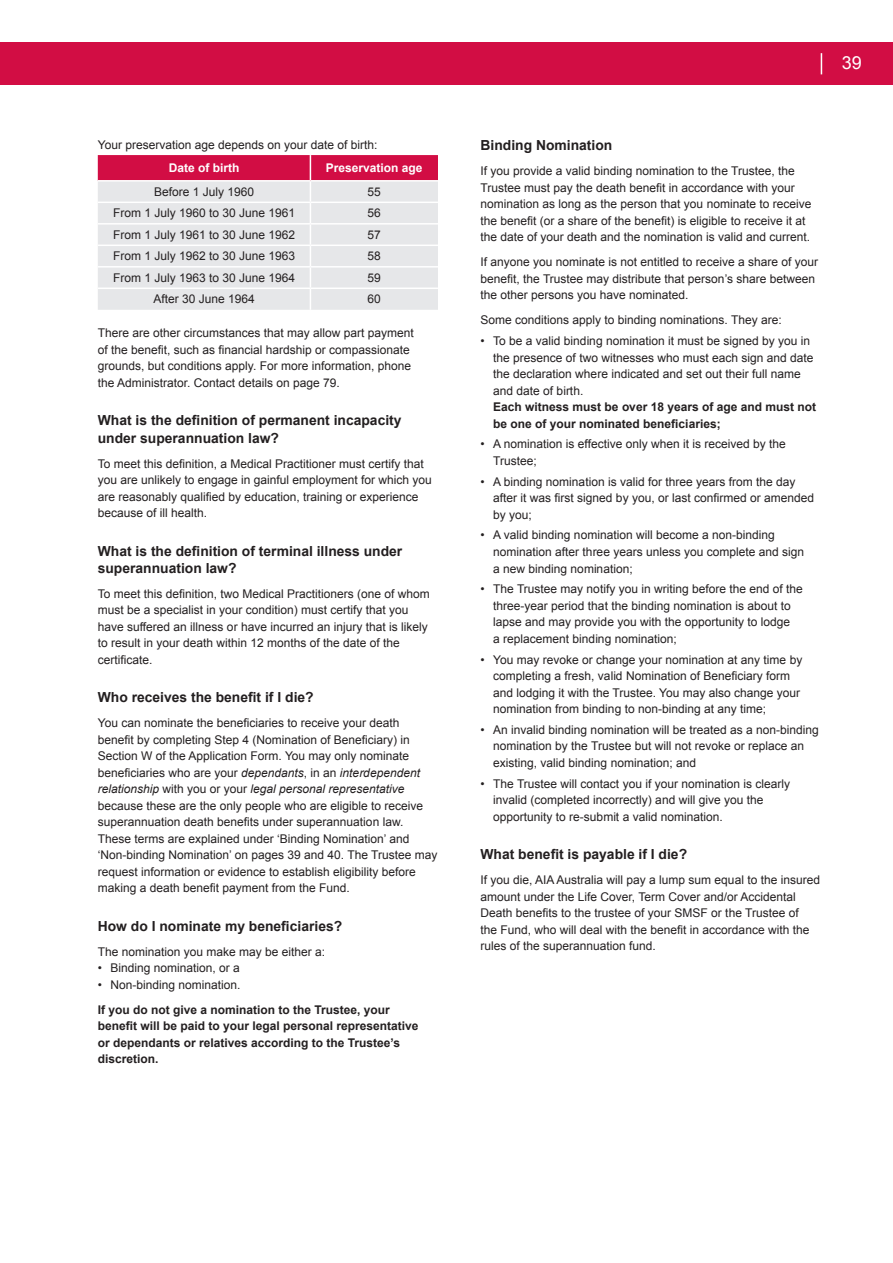
<style>
.page{position:relative;width:893px;height:1263px;background:#fff}
.page>*{position:absolute;margin:0;border:0;box-sizing:border-box;transform-origin:0 0}
.t1{font:18px "Arial";color:#fff}
.t2{font:700 13.8px/17.2px "Arial";color:#231f20}
.t3{font:12px/16.5px "Arial";color:#231f20}
.t4{font:700 12px/16.5px "Arial";color:#231f20}
.t5{font:700 12px "Arial";color:#fff}
.s1{font-style:italic}
</style>
<div class="page">
<div style="left:0;top:43px;width:893px;height:42px;background:#d20d44"></div>
<svg style="left:821px;top:53px;width:1px;height:21px"></svg>
<svg style="left:98px;top:155px;width:340px;height:155px;background:#e4c5cf"></svg>
<p class="t3" style="left:98px;top:137px;width:281px">Your preservation age depends on your date of birth:</p>
<p class="t5" style="left:169px;top:160px;width:72px">Date of birth</p>
<p class="t5" style="left:326px;top:160px;width:98px">Preservation age</p>
<p class="t3" style="left:154px;top:184px;width:102px">Before 1 July 1960</p>
<p class="t3" style="left:368px;top:184px;width:15px">55</p>
<p class="t3" style="left:113px;top:205px;width:184px">From 1 July 1960 to 30 June 1961</p>
<p class="t3" style="left:368px;top:205px;width:15px">56</p>
<p class="t3" style="left:113px;top:227px;width:184px">From 1 July 1961 to 30 June 1962</p>
<p class="t3" style="left:368px;top:227px;width:15px">57</p>
<p class="t3" style="left:113px;top:248px;width:184px">From 1 July 1962 to 30 June 1963</p>
<p class="t3" style="left:368px;top:248px;width:15px">58</p>
<p class="t3" style="left:113px;top:270px;width:184px">From 1 July 1963 to 30 June 1964</p>
<p class="t3" style="left:368px;top:270px;width:15px">59</p>
<p class="t3" style="left:153px;top:291px;width:103px">After 30 June 1964</p>
<p class="t3" style="left:368px;top:291px;width:15px">60</p>
<p class="t3" style="left:98px;top:325px;width:318px">There are other circumstances that may allow part payment of the benefit, such as financial hardship or compassionate grounds, but conditions apply. For more information, phone the Administrator. Contact details on page 79.</p>
<p class="t2" style="left:98px;top:412px;width:305px">What is the definition of permanent incapacity under superannuation law?</p>
<p class="t3" style="left:98px;top:455px;width:336px">To meet this definition, a Medical Practitioner must certify that you are unlikely to engage in gainful employment for which you are reasonably qualified by education, training or experience because of ill health.</p>
<p class="t2" style="left:98px;top:543px;width:306px">What is the definition of terminal illness under superannuation law?</p>
<p class="t3" style="left:98px;top:585px;width:334px">To meet this definition, two Medical Practitioners (one of whom must be a specialist in your condition) must certify that you have suffered an illness or have incurred an injury that is likely to result in your death within 12 months of the date of the certificate.</p>
<p class="t2" style="left:98px;top:689px;width:217px">Who receives the benefit if I die?</p>
<p class="t3" style="left:98px;top:715px;width:341px">You can nominate the beneficiaries to receive your death benefit by completing Step 4 (Nomination of Beneficiary) in Section W of the Application Form. You may only nominate beneficiaries who are your <span class="s1">dependants</span>, in an <span class="s1">interdependent relationship</span> with you or your <span class="s1">legal personal representative </span>because these are the only people who are eligible to receive superannuation death benefits under superannuation law.<br>These terms are explained under ‘Binding Nomination’ and ‘Non-binding Nomination’ on pages 39 and 40. The Trustee may request information or evidence to establish eligibility before making a death benefit payment from the Fund.</p>
<p class="t2" style="left:98px;top:918px;width:246px">How do I nominate my beneficiaries?</p>
<p class="t3" style="left:98px;top:943px;width:229px">The nomination you make may be either a:</p>
<p class="t3" style="left:98px;top:960px;width:144px">• Binding nomination, or a</p>
<p class="t3" style="left:98px;top:976px;width:144px">• Non-binding nomination.</p>
<p class="t4" style="left:98px;top:1002px;width:322px">If you do not give a nomination to the Trustee, your benefit will be paid to your legal personal representative or dependants or relatives according to the Trustee’s discretion.</p>
<h1 class="t1" style="left:842px;top:51px;width:22px">39</h1>
<p class="t2" style="left:480px;top:137px;width:133px">Binding Nomination</p>
<p class="t3" style="left:480px;top:163px;width:332px">If you provide a valid binding nomination to the Trustee, the Trustee must pay the death benefit in accordance with your nomination as long as the person that you nominate to receive the benefit (or a share of the benefit) is eligible to receive it at the date of your death and the nomination is valid and current.</p>
<p class="t3" style="left:480px;top:254px;width:339px">If anyone you nominate is not entitled to receive a share of your benefit, the Trustee may distribute that person’s share between the other persons you have nominated.</p>
<p class="t3" style="left:480px;top:312px;width:303px">Some conditions apply to binding nominations. They are:</p>
<p class="t3" style="left:493px;top:333px;width:322px;text-indent:-13px">• To be a valid binding nomination it must be signed by you in the presence of two witnesses who must each sign and date the declaration where indicated and set out their full name and date of birth.</p>
<p class="t4" style="left:493px;top:399px;width:324px">Each witness must be over 18 years of age and must not be one of your nominated beneficiaries;</p>
<p class="t3" style="left:493px;top:436px;width:294px;text-indent:-13px">• A nomination is effective only when it is received by the<br>Trustee;</p>
<p class="t3" style="left:493px;top:473px;width:322px;text-indent:-13px">• A binding nomination is valid for three years from the day after it was first signed by you, or last confirmed or amended by you;</p>
<p class="t3" style="left:493px;top:527px;width:312px;text-indent:-13px">• A valid binding nomination will become a non-binding nomination after three years unless you complete and sign a new binding nomination;</p>
<p class="t3" style="left:493px;top:581px;width:311px;text-indent:-13px">• The Trustee may notify you in writing before the end of the three-year period that the binding nomination is about to lapse and may provide you with the opportunity to lodge<br>a replacement binding nomination;</p>
<p class="t3" style="left:493px;top:651px;width:311px;text-indent:-13px">• You may revoke or change your nomination at any time by completing a fresh, valid Nomination of Beneficiary form and lodging it with the Trustee. You may also change your nomination from binding to non-binding at any time;</p>
<p class="t3" style="left:493px;top:721px;width:327px;text-indent:-13px">• An invalid binding nomination will be treated as a non-binding nomination by the Trustee but will not revoke or replace an existing, valid binding nomination; and</p>
<p class="t3" style="left:493px;top:775px;width:298px;text-indent:-13px">• The Trustee will contact you if your nomination is clearly invalid (completed incorrectly) and will give you the opportunity to re-submit a valid nomination.</p>
<p class="t2" style="left:480px;top:846px;width:208px">What benefit is payable if I die?</p>
<p class="t3" style="left:480px;top:872px;width:341px">If you die, AIA Australia will pay a lump sum equal to the insured amount under the Life Cover, Term Cover and/or Accidental Death benefits to the trustee of your SMSF or the Trustee of<br>the Fund, who will deal with the benefit in accordance with the rules of the superannuation fund.</p>
</div>
